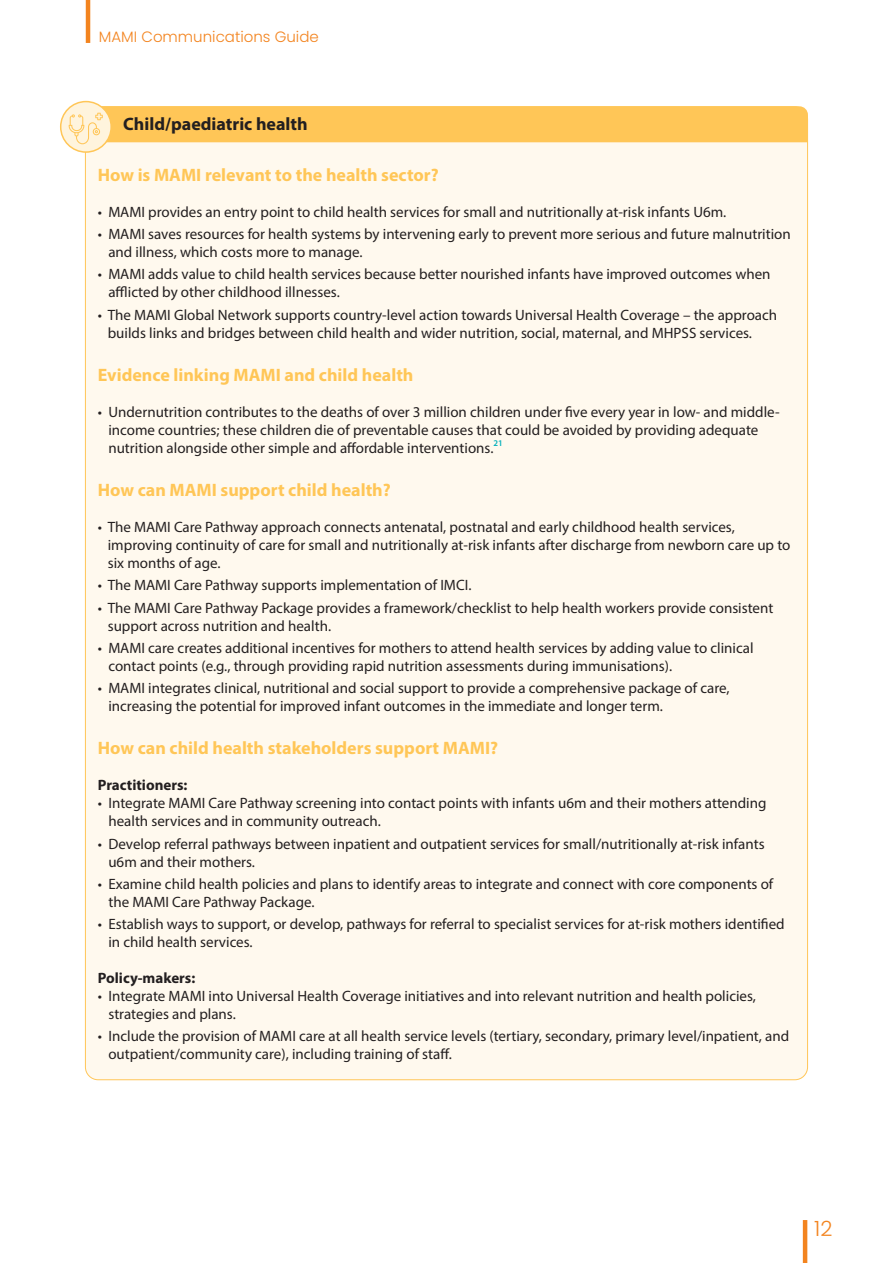
<style>
.page{position:relative;width:893px;height:1263px;background:#fff}
.page>*{position:absolute;margin:0;border:0;box-sizing:border-box;transform-origin:0 0}
.t1{font:300 21px "Poppins";color:#f3841f}
.t2{font:700 18px "Myriad Pro";color:#ffc657}
.t3{font:700 18px "Myriad Pro";color:#231f20}
.t4{font:15px/18px "Myriad Pro";color:#231f20}
.t5{font:700 15px "Myriad Pro";color:#231f20}
.t6{font:300 15px "Poppins";color:#f3841f}
</style>
<div class="page">
<hr style="left:86px;top:0;width:4px;height:43px;background:#f3841f">
<hr style="left:803px;top:1220px;width:4px;height:43px;background:#f3841f">
<div style="left:85px;top:107px;width:722px;height:973px;background:#fff9ee;border-radius:13px"></div>
<svg style="left:61px;top:102px;width:50px;height:50px"></svg>
<div style="left:60px;top:101px;width:52px;height:52px;border:2px solid #ffc657;border-radius:50%"></div>
<svg style="left:69px;top:106px;width:739px;height:38px"></svg>
<p class="t6" style="left:99px;top:28px;width:221px">MAMI Communications Guide</p>
<p class="t3" style="left:123px;top:112px;width:186px">Child/paediatric health</p>
<p class="t2" style="left:98px;top:163px;width:342px">How is MAMI relevant to the health sector?</p>
<p class="t4" style="left:98px;top:203px;width:630px">• MAMI provides an entry point to child health services for small and nutritionally at-risk infants U6m.</p>
<p class="t4" style="left:108px;top:225px;width:684px;text-indent:-11px">• MAMI saves resources for health systems by intervening early to prevent more serious and future malnutrition and illness, which costs more to manage.</p>
<p class="t4" style="left:108px;top:265px;width:664px;text-indent:-11px">• MAMI adds value to child health services because better nourished infants have improved outcomes when afflicted by other childhood illnesses.</p>
<p class="t4" style="left:108px;top:305px;width:671px;text-indent:-10px">• The MAMI Global Network supports country-level action towards Universal Health Coverage – the approach builds links and bridges between child health and wider nutrition, social, maternal, and MHPSS services.</p>
<p class="t2" style="left:98px;top:363px;width:317px">Evidence linking MAMI and child health</p>
<p class="t4" style="left:108px;top:403px;width:673px;text-indent:-11px">• Undernutrition contributes to the deaths of over 3 million children under five every year in low- and middle&shy;income countries; these children die of preventable causes that could be avoided by providing adequate nutrition alongside other simple and affordable interventions.<sup>21</sup></p>
<p class="t2" style="left:98px;top:478px;width:295px">How can MAMI support child health?</p>
<p class="t4" style="left:108px;top:518px;width:684px;text-indent:-10px">• The MAMI Care Pathway approach connects antenatal, postnatal and early childhood health services, improving continuity of care for small and nutritionally at-risk infants after discharge from newborn care up to six months of age.</p>
<p class="t4" style="left:98px;top:576px;width:375px">• The MAMI Care Pathway supports implementation of IMCI.</p>
<p class="t4" style="left:108px;top:598px;width:667px;text-indent:-10px">• The MAMI Care Pathway Package provides a framework/checklist to help health workers provide consistent support across nutrition and health.</p>
<p class="t4" style="left:108px;top:638px;width:647px;text-indent:-11px">• MAMI care creates additional incentives for mothers to attend health services by adding value to clinical contact points (e.g., through providing rapid nutrition assessments during immunisations).</p>
<p class="t4" style="left:108px;top:679px;width:623px;text-indent:-11px">• MAMI integrates clinical, nutritional and social support to provide a comprehensive package of care, increasing the potential for improved infant outcomes in the immediate and longer term.</p>
<p class="t2" style="left:98px;top:736px;width:402px">How can child health stakeholders support MAMI?</p>
<p class="t5" style="left:98px;top:775px;width:91px">Practitioners:</p>
<p class="t4" style="left:108px;top:794px;width:659px;text-indent:-11px">• Integrate MAMI Care Pathway screening into contact points with infants u6m and their mothers attending health services and in community outreach.</p>
<p class="t4" style="left:108px;top:834px;width:658px;text-indent:-11px">• Develop referral pathways between inpatient and outpatient services for small/nutritionally at-risk infants u6m and their mothers.</p>
<p class="t4" style="left:108px;top:874px;width:666px;text-indent:-11px">• Examine child health policies and plans to identify areas to integrate and connect with core components of the MAMI Care Pathway Package.</p>
<p class="t4" style="left:108px;top:915px;width:678px;text-indent:-11px">• Establish ways to support, or develop, pathways for referral to specialist services for at-risk mothers identified in child health services.</p>
<p class="t5" style="left:98px;top:968px;width:99px">Policy-makers:</p>
<p class="t4" style="left:108px;top:987px;width:649px;text-indent:-11px">• Integrate MAMI into Universal Health Coverage initiatives and into relevant nutrition and health policies, strategies and plans.</p>
<p class="t4" style="left:108px;top:1027px;width:682px;text-indent:-11px">• Include the provision of MAMI care at all health service levels (tertiary, secondary, primary level/inpatient, and outpatient/community care), including training of staff.</p>
<h1 class="t1" style="left:814px;top:1216px;width:20px">12</h1>
</div>
